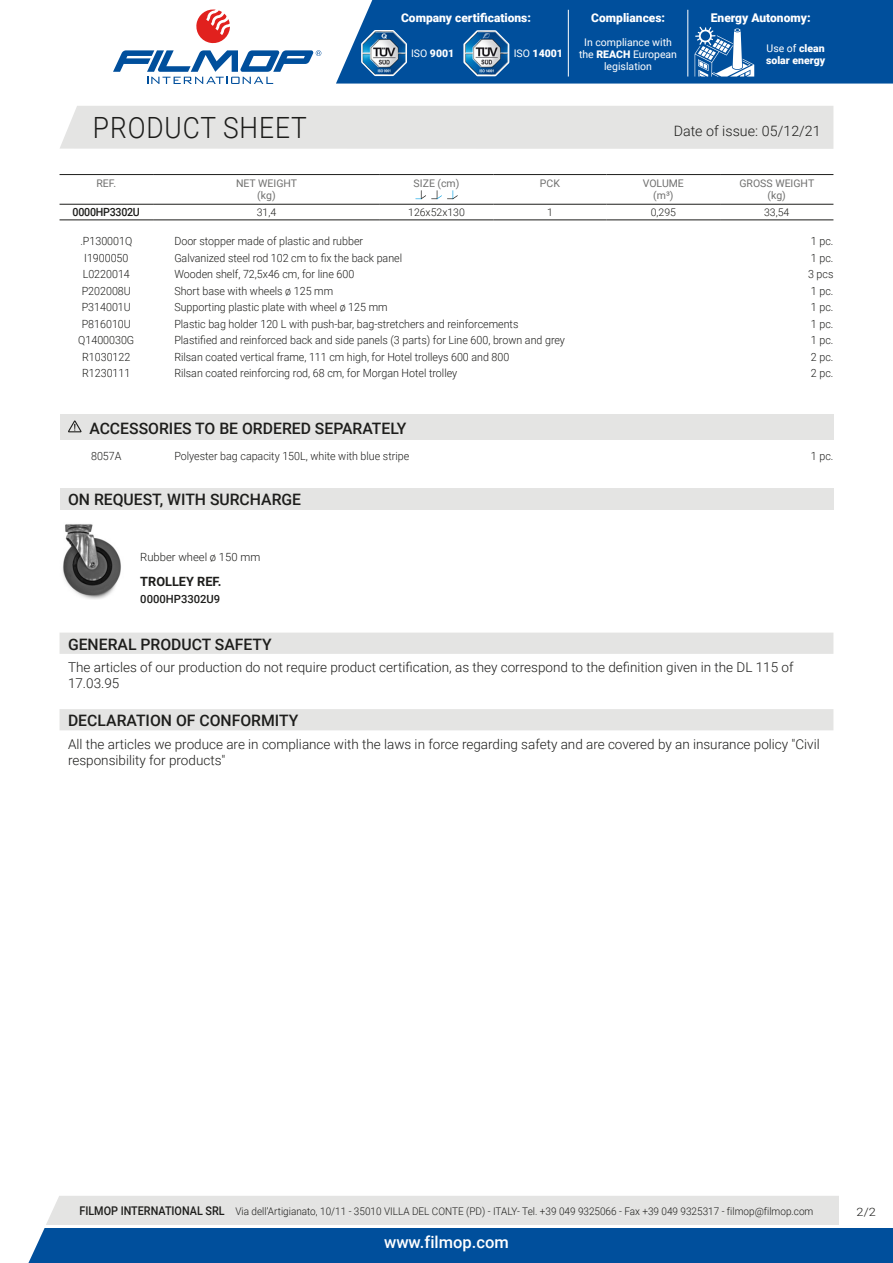
<style>
.page{position:relative;width:893px;height:1263px;background:#fff}
.page>*{position:absolute;margin:0;border:0;box-sizing:border-box;transform-origin:0 0}
.t1{font:300 29.25px "Roboto";letter-spacing:.035em;color:#1d1d1b;scale:.9 1}
.t2{font:500 16.5px "Roboto";color:#fff}
.t3{font:500 15.75px "Roboto";color:#1d1d1b}
.t4{font:300 14.25px "Roboto";color:#1d1d1b}
.t5{font:300 13.5px/16.2px "Roboto";color:#1d1d1b}
.t6{font:700 12.75px "Roboto";color:#1d1d1b}
.t7{font:900 12px "Roboto";color:#fff}
.t8{font:300 11.55px "Roboto";color:#1d1d1b;scale:1.11 1}
.t9{font:300 11.25px "Roboto";color:#1d1d1b;scale:.95 1}
.t10{font:300 11.25px "Roboto";color:#1d1d1b}
.t11{font:500 11.25px "Roboto";color:#1d1d1b}
.t12{font:500 11.25px "Roboto";letter-spacing:-.025em;color:#1d1d1b;scale:.95 1}
.t13{font:300 10.5px "Roboto";color:#1d1d1b;scale:.95 1}
.t14{font:10.5px/12px "Roboto";color:#70706f;text-align:center}
.t15{font:10.5px/12px "Roboto";color:#fff;text-align:center}
.t16{font:900 10.5px/12px "Roboto";color:#fff}
.t17{font:300 10.5px "Roboto";color:#1d1d1b}
.s1{font-weight:400}
.s2{font-weight:900}
.s3{font-weight:500;font-size:12px}
</style>
<div class="page">
<svg style="left:28px;top:1196px;width:865px;height:67px;background:#6893bd"></svg>
<div style="left:60px;top:106px;width:773px;height:43px;background:#e4e4e3"></div>
<svg style="left:196px;top:10px;width:34px;height:34px"></svg>
<svg style="left:113px;top:50px;width:208px;height:34px"></svg>
<div style="left:336px;top:0;width:557px;height:84px;background:#004f9c"></div>
<svg style="left:462px;top:28px;width:49px;height:50px"></svg>
<img style="left:465px;top:32px;width:43px;height:43px">
<svg style="left:360px;top:28px;width:48px;height:49px"></svg>
<img style="left:362px;top:31px;width:44px;height:44px">
<hr style="left:568px;top:10px;width:1px;height:67px;background:#fff">
<hr style="left:688px;top:10px;width:1px;height:67px;background:#fff">
<svg style="left:695px;top:27px;width:59px;height:50px"></svg>
<hr style="left:60px;top:174px;width:93px;height:1px;background:#1d1d1b">
<hr style="left:60px;top:204px;width:93px;height:1px;background:#1d1d1b">
<hr style="left:153px;top:174px;width:227px;height:1px;background:#1d1d1b">
<hr style="left:153px;top:204px;width:227px;height:1px;background:#1d1d1b">
<hr style="left:380px;top:174px;width:113px;height:1px;background:#1d1d1b">
<hr style="left:380px;top:204px;width:113px;height:1px;background:#1d1d1b">
<hr style="left:493px;top:174px;width:114px;height:1px;background:#1d1d1b">
<hr style="left:493px;top:204px;width:114px;height:1px;background:#1d1d1b">
<hr style="left:607px;top:174px;width:113px;height:1px;background:#1d1d1b">
<hr style="left:607px;top:204px;width:113px;height:1px;background:#1d1d1b">
<hr style="left:720px;top:174px;width:113px;height:1px;background:#1d1d1b">
<hr style="left:720px;top:204px;width:113px;height:1px;background:#1d1d1b">
<hr style="left:60px;top:220px;width:93px;height:1px;background:#1d1d1b">
<hr style="left:153px;top:220px;width:227px;height:1px;background:#1d1d1b">
<hr style="left:380px;top:220px;width:113px;height:1px;background:#1d1d1b">
<hr style="left:493px;top:220px;width:114px;height:1px;background:#1d1d1b">
<hr style="left:607px;top:220px;width:113px;height:1px;background:#1d1d1b">
<hr style="left:720px;top:220px;width:113px;height:1px;background:#1d1d1b">
<svg style="left:415px;top:190px;width:43px;height:9px"></svg>
<div style="left:60px;top:414px;width:773px;height:26px;background:#e4e4e3"></div>
<svg style="left:68px;top:420px;width:14px;height:12px"></svg>
<div style="left:60px;top:489px;width:773px;height:21px;background:#e4e4e3"></div>
<img style="left:63px;top:524px;width:58px;height:75px">
<div style="left:60px;top:633px;width:773px;height:21px;background:#e4e4e3"></div>
<div style="left:60px;top:709px;width:773px;height:21px;background:#e4e4e3"></div>
<hr style="left:45px;top:1225px;width:848px;height:2px;background:#fff">
<div style="left:839px;top:1196px;width:54px;height:31px;background:#fff"></div>
<p class="t7" style="left:401px;top:9px;width:131px">Company certifications:</p>
<p class="t16" style="left:411px;top:47px;width:45px"><span class="s1">ISO</span> 9001</p>
<p class="t16" style="left:514px;top:47px;width:51px"><span class="s1">ISO</span> 14001</p>
<p class="t7" style="left:591px;top:9px;width:75px">Compliances:</p>
<p class="t7" style="left:711px;top:9px;width:101px">Energy Autonomy:</p>
<p class="t15" style="left:579px;top:35px;width:100px">In compliance with the <span class="s2">REACH</span> European legislation</p>
<p class="t16" style="left:766px;top:41px;width:61px"><span class="s1">Use of</span> clean solar energy</p>
<h1 class="t1" style="left:93px;top:107px;width:239px">PRODUCT SHEET</h1>
<p class="t4" style="left:674px;top:121px;width:148px">Date of issue: 05/12/21</p>
<p class="t14" style="left:96px;top:177px;width:21px">REF.</p>
<p class="t14" style="left:236px;top:177px;width:63px">NET WEIGHT (kg)</p>
<p class="t14" style="left:414px;top:177px;width:47px">SIZE (cm)</p>
<p class="t14" style="left:540px;top:177px;width:22px">PCK</p>
<p class="t14" style="left:643px;top:177px;width:43px">VOLUME (m³)</p>
<p class="t14" style="left:739px;top:177px;width:76px">GROSS WEIGHT (kg)</p>
<p class="t12" style="left:73px;top:204px;width:72px">0000HP3302U</p>
<p class="t17" style="left:257px;top:205px;width:21px">31,4</p>
<p class="t17" style="left:408px;top:205px;width:58px">126x52x130</p>
<p class="t17" style="left:547px;top:205px;width:7px">1</p>
<p class="t17" style="left:651px;top:205px;width:27px">0,295</p>
<p class="t17" style="left:764px;top:205px;width:27px">33,54</p>
<p class="t9" style="left:80px;top:233px;width:56px">.P130001Q</p>
<p class="t9" style="left:174px;top:233px;width:200px">Door stopper made of plastic and rubber</p>
<p class="t9" style="left:811px;top:233px;width:25px">1 pc.</p>
<p class="t9" style="left:84px;top:250px;width:48px">I1900050</p>
<p class="t9" style="left:174px;top:250px;width:241px">Galvanized steel rod 102 cm to fix the back panel</p>
<p class="t9" style="left:811px;top:250px;width:25px">1 pc.</p>
<p class="t9" style="left:83px;top:266px;width:51px">L0220014</p>
<p class="t9" style="left:174px;top:266px;width:191px">Wooden shelf, 72,5x46 cm, for line 600</p>
<p class="t9" style="left:808px;top:266px;width:28px">3 pcs</p>
<p class="t9" style="left:82px;top:283px;width:53px">P202008U</p>
<p class="t9" style="left:174px;top:283px;width:169px">Short base with wheels ø 125 mm</p>
<p class="t9" style="left:811px;top:283px;width:25px">1 pc.</p>
<p class="t9" style="left:82px;top:299px;width:53px">P314001U</p>
<p class="t9" style="left:174px;top:299px;width:226px">Supporting plastic plate with wheel ø 125 mm</p>
<p class="t9" style="left:811px;top:299px;width:25px">1 pc.</p>
<p class="t9" style="left:82px;top:316px;width:53px">P816010U</p>
<p class="t9" style="left:174px;top:316px;width:364px">Plastic bag holder 120 L with push-bar, bag-stretchers and reinforcements</p>
<p class="t9" style="left:811px;top:316px;width:25px">1 pc.</p>
<p class="t9" style="left:78px;top:332px;width:60px">Q1400030G</p>
<p class="t9" style="left:174px;top:332px;width:413px">Plastified and reinforced back and side panels (3 parts) for Line 600, brown and grey</p>
<p class="t9" style="left:811px;top:332px;width:25px">1 pc.</p>
<p class="t9" style="left:82px;top:349px;width:52px">R1030122</p>
<p class="t9" style="left:174px;top:349px;width:354px">Rilsan coated vertical frame, 111 cm high, for Hotel trolleys 600 and 800</p>
<p class="t9" style="left:811px;top:349px;width:25px">2 pc.</p>
<p class="t9" style="left:82px;top:365px;width:52px">R1230111</p>
<p class="t9" style="left:174px;top:365px;width:299px">Rilsan coated reinforcing rod, 68 cm, for Morgan Hotel trolley</p>
<p class="t9" style="left:811px;top:365px;width:25px">2 pc.</p>
<h3 class="t3" style="left:89px;top:417px;width:318px">ACCESSORIES TO BE ORDERED SEPARATELY</h3>
<p class="t9" style="left:91px;top:448px;width:33px">8057A</p>
<p class="t9" style="left:174px;top:448px;width:249px">Polyester bag capacity 150L, white with blue stripe</p>
<p class="t9" style="left:811px;top:448px;width:25px">1 pc.</p>
<h3 class="t3" style="left:68px;top:488px;width:235px">ON REQUEST, WITH SURCHARGE</h3>
<p class="t10" style="left:140px;top:549px;width:122px">Rubber wheel ø 150 mm</p>
<p class="t6" style="left:140px;top:572px;width:83px">TROLLEY REF.</p>
<p class="t11" style="left:140px;top:591px;width:82px">0000HP3302U9</p>
<h3 class="t3" style="left:68px;top:633px;width:205px">GENERAL PRODUCT SAFETY</h3>
<p class="t5" style="left:68px;top:659px;width:727px">The articles of our production do not require product certification, as they correspond to the definition given in the DL 115 of<br>17.03.95</p>
<h3 class="t3" style="left:68px;top:709px;width:232px">DECLARATION OF CONFORMITY</h3>
<p class="t5" style="left:68px;top:735px;width:753px">All the articles we produce are in compliance with the laws in force regarding safety and are covered by an insurance policy "Civil responsibility for products"</p>
<p class="t13" style="left:79px;top:1204px;width:774px"><span class="s3">FILMOP INTERNATIONAL SRL</span> Via dell’Artigianato, 10/11 - 35010 VILLA DEL CONTE (PD) - ITALY- Tel. +39 049 9325066 - Fax +39 049 9325317 - filmop@filmop.com</p>
<h2 class="t2" style="left:384px;top:1230px;width:126px">www.filmop.com</h2>
<p class="t8" style="left:857px;top:1204px;width:19px">2/2</p>
</div>
